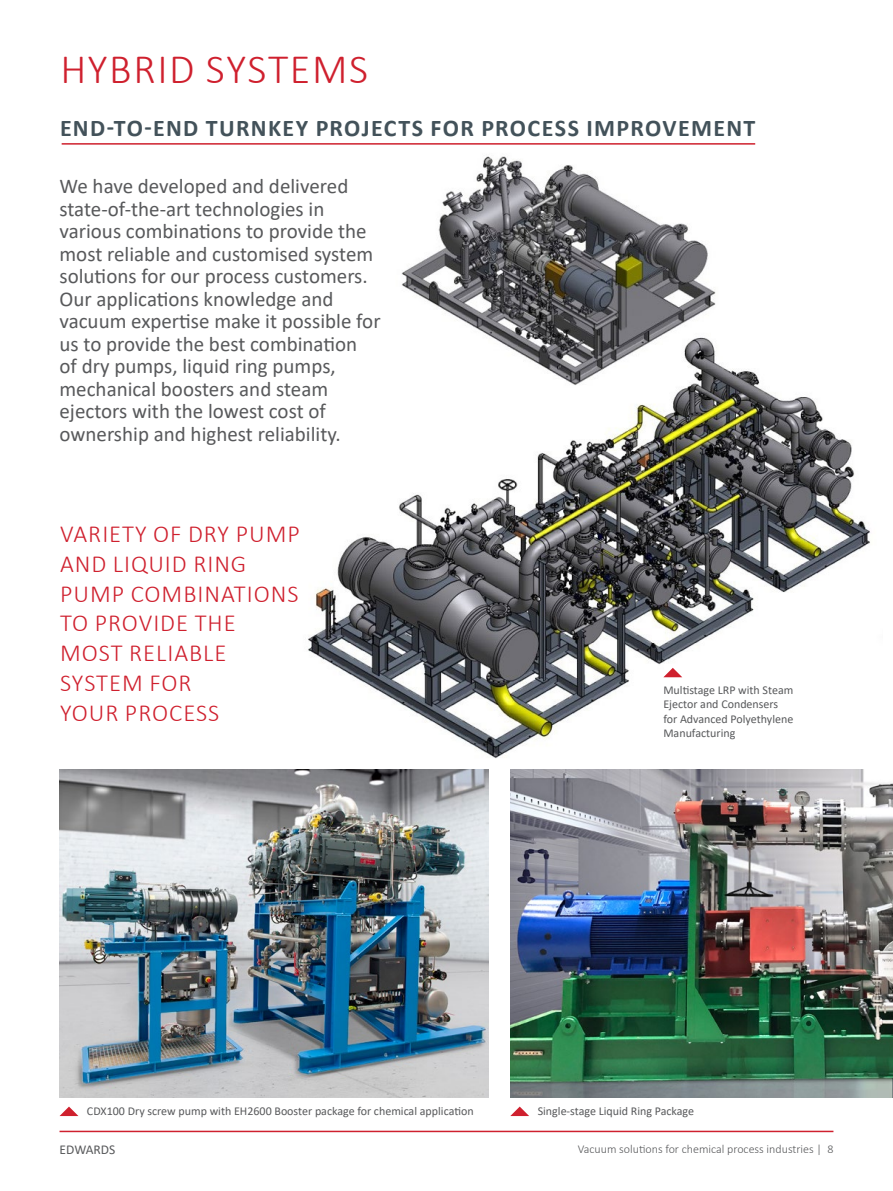
<style>
.page{position:relative;width:893px;height:1191px;background:#fff}
.page>*{position:absolute;margin:0;border:0;box-sizing:border-box;transform-origin:0 0}
.t1{font:300 42px "Calibri";letter-spacing:.04em;color:#cf202e}
.t2{font:300 24.6px/30px "Calibri";letter-spacing:.04em;color:#cf202e}
.t3{font:700 24px "Calibri";letter-spacing:.055em;color:#43525a}
.t4{font:21px/22.5px "Calibri";color:#58595b}
.t5{font:13.5px "Calibri";color:#58595b}
.t6{font:12px/14.4px "Calibri";color:#58595b}
.t7{font:300 12px "Calibri";color:#58595b}
</style>
<div class="page">
<hr style="left:60px;top:1130px;width:773px;height:2px;background:#cf202e">
<hr style="left:62px;top:143px;width:693px;height:2px;background:#cf202e">
<img style="left:401px;top:156px;width:315px;height:165px">
<img style="left:299px;top:321px;width:572px;height:449px">
<img style="left:60px;top:770px;width:428px;height:327px">
<img style="left:510px;top:770px;width:383px;height:327px">
<svg style="left:663px;top:668px;width:19px;height:9px"></svg>
<svg style="left:510px;top:1106px;width:19px;height:10px"></svg>
<svg style="left:60px;top:1106px;width:18px;height:10px"></svg>
<h1 class="t1" style="left:60px;top:43px;width:309px">HYBRID SYSTEMS</h1>
<p class="t3" style="left:60px;top:111px;width:697px">END-TO-END TURNKEY PROJECTS FOR PROCESS IMPROVEMENT</p>
<p class="t4" style="left:60px;top:175px;width:323px">We have developed and delivered state-of-the-art technologies in various combinations to provide the most reliable and customised system solutions for our process customers.<br>Our applications knowledge and vacuum expertise make it possible for us to provide the best combination<br>of dry pumps, liquid ring pumps, mechanical boosters and steam ejectors with the lowest cost of ownership and highest reliability.</p>
<p class="t2" style="left:60px;top:518px;width:241px">VARIETY OF DRY PUMP<br>AND LIQUID RING<br>PUMP COMBINATIONS<br>TO PROVIDE THE<br>MOST RELIABLE<br>SYSTEM FOR<br>YOUR PROCESS</p>
<p class="t6" style="left:663px;top:682px;width:132px">Multistage LRP with Steam<br>Ejector and Condensers for Advanced Polyethylene<br>Manufacturing</p>
<p class="t6" style="left:87px;top:1103px;width:388px">CDX100 Dry screw pump with EH2600 Booster package for chemical application</p>
<p class="t6" style="left:538px;top:1103px;width:158px">Single-stage Liquid Ring Package</p>
<p class="t5" style="left:60px;top:1140px;width:57px">EDWARDS</p>
<p class="t7" style="left:578px;top:1141px;width:257px">Vacuum solutions for chemical process industries | 8</p>
</div>
